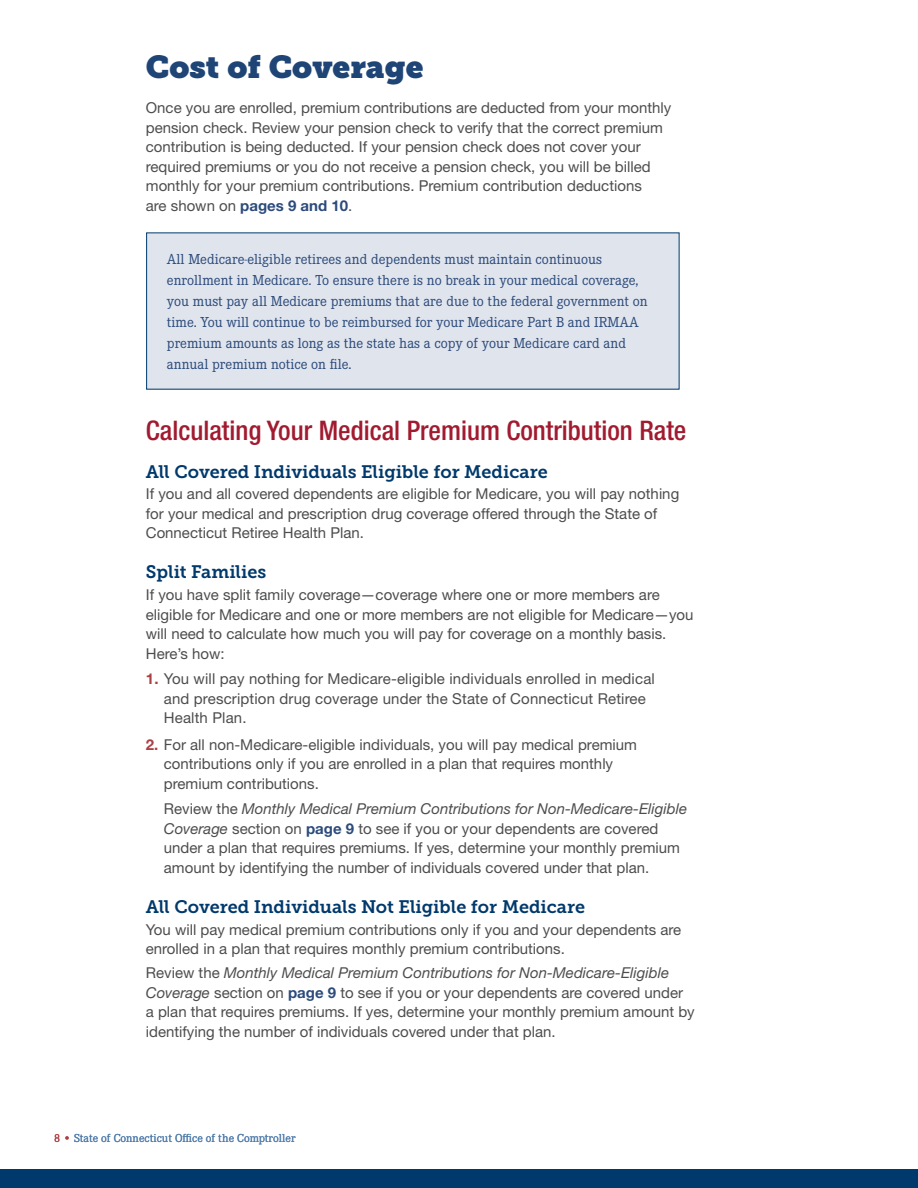
<style>
.page{position:relative;width:918px;height:1188px;background:#fff}
.page>*{position:absolute;margin:0;border:0;box-sizing:border-box;transform-origin:0 0}
.t1{font:31.5px "Museo Slab";color:#1f4576}
.t2{font:500 condensed 27px "Helvetica Neue LT Std";color:#a11b30}
.t3{font:18px "Museo Slab 700";color:#00396c}
.t4{font:15px/19.5px "Helvetica Neue LT Std";color:#4d4d4f}
.t5{font:15px/21px "Corporate E Pro";color:#2c4b7b}
.t6{font:12px "Corporate E Pro";color:#517dab}
.s1{font-weight:700;color:#2c4b7b}
.s2{font-weight:700;color:#ab4043}
.s3{font-style:italic}
.s4{color:#ab4043}
</style>
<div class="page">
<div style="left:0;top:1169px;width:918px;height:19px;background:#00396c"></div>
<div style="left:147px;top:233px;width:532px;height:156px;background:#e0e4ed"></div>
<h1 class="t1" style="left:146px;top:48px;width:279px">Cost of Coverage</h1>
<p class="t4" style="left:146px;top:98px;width:527px">Once you are enrolled, premium contributions are deducted from your monthly pension check. Review your pension check to verify that the correct premium contribution is being deducted. If your pension check does not cover your required premiums or you do not receive a pension check, you will be billed monthly for your premium contributions. Premium contribution deductions<br>are shown on <span class="s1">pages 9 and 10</span>.</p>
<p class="t5" style="left:167px;top:247px;width:482px">All Medicare-eligible retirees and dependents must maintain continuous enrollment in Medicare. To ensure there is no break in your medical coverage, you must pay all Medicare premiums that are due to the federal government on time. You will continue to be reimbursed for your Medicare Part B and IRMAA premium amounts as long as the state has a copy of your Medicare card and annual premium notice on file.</p>
<h2 class="t2" style="left:146px;top:414px;width:542px">Calculating Your Medical Premium Contribution Rate</h2>
<p class="t3" style="left:146px;top:461px;width:403px">All Covered Individuals Eligible for Medicare</p>
<p class="t4" style="left:146px;top:484px;width:535px">If you and all covered dependents are eligible for Medicare, you will pay nothing for your medical and prescription drug coverage offered through the State of<br>Connecticut Retiree Health Plan.</p>
<p class="t3" style="left:146px;top:562px;width:122px">Split Families</p>
<p class="t4" style="left:146px;top:585px;width:549px">If you have split family coverage—coverage where one or more members are eligible for Medicare and one or more members are not eligible for Medicare—you will need to calculate how much you will pay for coverage on a monthly basis.<br>Here’s how:</p>
<p class="t4" style="left:164px;top:669px;width:493px;text-indent:-18px"><span class="s2">1.</span> You will pay nothing for Medicare-eligible individuals enrolled in medical and prescription drug coverage under the State of Connecticut Retiree<br>Health Plan.</p>
<p class="t4" style="left:164px;top:735px;width:475px;text-indent:-18px"><span class="s2">2.</span> For all non-Medicare-eligible individuals, you will pay medical premium contributions only if you are enrolled in a plan that requires monthly premium contributions.</p>
<p class="t4" style="left:164px;top:799px;width:525px">Review the <span class="s3">Monthly Medical Premium Contributions for Non-Medicare-Eligible Coverage</span> section on <span class="s1">page 9</span> to see if you or your dependents are covered under a plan that requires premiums. If yes, determine your monthly premium amount by identifying the number of individuals covered under that plan.</p>
<p class="t3" style="left:146px;top:896px;width:441px">All Covered Individuals Not Eligible for Medicare</p>
<p class="t4" style="left:146px;top:919px;width:537px">You will pay medical premium contributions only if you and your dependents are enrolled in a plan that requires monthly premium contributions.</p>
<p class="t4" style="left:146px;top:963px;width:550px">Review the <span class="s3">Monthly Medical Premium Contributions for Non-Medicare-Eligible Coverage</span> section on <span class="s1">page 9</span> to see if you or your dependents are covered under a plan that requires premiums. If yes, determine your monthly premium amount by identifying the number of individuals covered under that plan.</p>
<p class="t6" style="left:54px;top:1130px;width:243px"><span class="s4">8 •</span> State of Connecticut Office of the Comptroller</p>
</div>
